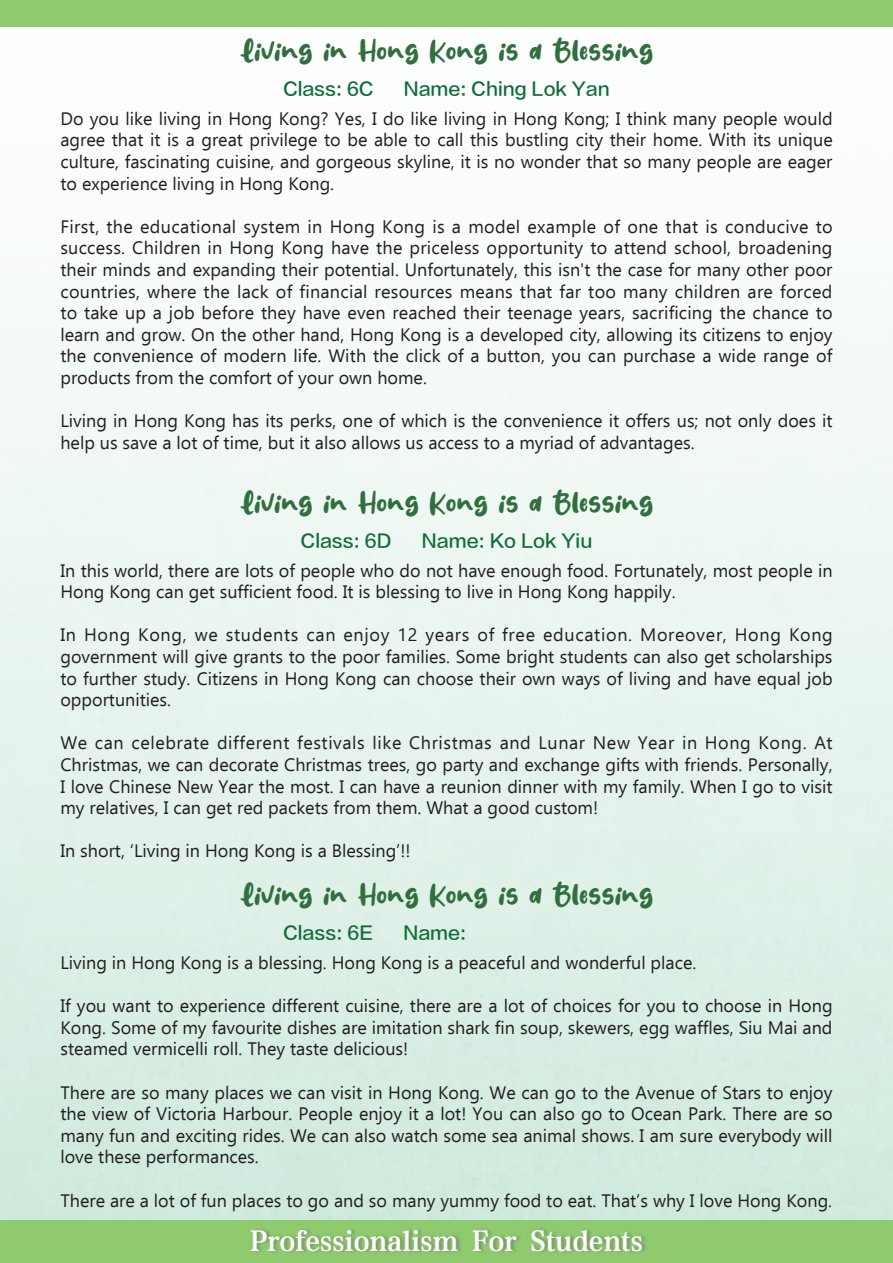
<style>
.page{position:relative;width:893px;height:1263px;background:#fff}
.page>*{position:absolute;margin:0;border:0;box-sizing:border-box;transform-origin:0 0}
.t1{font:33px "Fresh Lychee";letter-spacing:-.005em;color:#316f3e}
.t2{font:26.25px "FZZCYSB B51 0";color:#fff}
.t3{font:18px/21.6px "Ebrima";color:#231f20;text-align:justify}
.t4{font:18px "FZLTZHB B51 0";color:#0f6e38}
</style>
<div class="page">
<div style="left:0;top:0;width:893px;height:1232px;background:linear-gradient(to bottom,#fff,#d1eade)"></div>
<div style="left:0;top:0;width:893px;height:26px;background:#90ca6e"></div>
<div style="left:0;top:1221px;width:893px;height:42px;background:#90ca6e"></div>
<img style="left:254px;top:1229px;width:392px;height:24px">
<p class="t1" style="left:240px;top:32px;width:415px">Living in Hong Kong is a Blessing</p>
<p class="t4" style="left:283px;top:79px;width:92px">Class: 6C</p>
<p class="t4" style="left:403px;top:79px;width:208px">Name: Ching Lok Yan</p>
<p class="t3" style="left:60px;top:107px;width:774px">Do you like living in Hong Kong? Yes, I do like living in Hong Kong; I think many people would agree that it is a great privilege to be able to call this bustling city their home. With its unique culture, fascinating cuisine, and gorgeous skyline, it is no wonder that so many people are eager to experience living in Hong Kong.</p>
<p class="t3" style="left:60px;top:215px;width:774px">First, the educational system in Hong Kong is a model example of one that is conducive to success. Children in Hong Kong have the priceless opportunity to attend school, broadening their minds and expanding their potential. Unfortunately, this isn't the case for many other poor countries, where the lack of financial resources means that far too many children are forced to take up a job before they have even reached their teenage years, sacrificing the chance to learn and grow. On the other hand, Hong Kong is a developed city, allowing its citizens to enjoy the convenience of modern life. With the click of a button, you can purchase a wide range of products from the comfort of your own home.</p>
<p class="t3" style="left:60px;top:409px;width:774px">Living in Hong Kong has its perks, one of which is the convenience it offers us; not only does it help us save a lot of time, but it also allows us access to a myriad of advantages.</p>
<p class="t1" style="left:240px;top:484px;width:415px">Living in Hong Kong is a Blessing</p>
<p class="t4" style="left:300px;top:531px;width:93px">Class: 6D</p>
<p class="t4" style="left:422px;top:531px;width:172px">Name: Ko Lok Yiu</p>
<p class="t3" style="left:60px;top:559px;width:774px">In this world, there are lots of people who do not have enough food. Fortunately, most people in<br>Hong Kong can get sufficient food. It is blessing to live in Hong Kong happily.</p>
<p class="t3" style="left:60px;top:624px;width:774px">In Hong Kong, we students can enjoy 12 years of free education. Moreover, Hong Kong government will give grants to the poor families. Some bright students can also get scholarships to further study. Citizens in Hong Kong can choose their own ways of living and have equal job opportunities.</p>
<p class="t3" style="left:60px;top:732px;width:774px">We can celebrate different festivals like Christmas and Lunar New Year in Hong Kong. At Christmas, we can decorate Christmas trees, go party and exchange gifts with friends. Personally, I love Chinese New Year the most. I can have a reunion dinner with my family. When I go to visit my relatives, I can get red packets from them. What a good custom!</p>
<p class="t3" style="left:60px;top:840px;width:352px">In short, ‘Living in Hong Kong is a Blessing’!!</p>
<p class="t1" style="left:240px;top:876px;width:415px">Living in Hong Kong is a Blessing</p>
<p class="t4" style="left:283px;top:923px;width:92px">Class: 6E</p>
<p class="t4" style="left:403px;top:923px;width:65px">Name:</p>
<p class="t3" style="left:60px;top:951px;width:637px">Living in Hong Kong is a blessing. Hong Kong is a peaceful and wonderful place.</p>
<p class="t3" style="left:60px;top:994px;width:774px">If you want to experience different cuisine, there are a lot of choices for you to choose in Hong Kong. Some of my favourite dishes are imitation shark fin soup, skewers, egg waffles, Siu Mai and steamed vermicelli roll. They taste delicious!</p>
<p class="t3" style="left:60px;top:1081px;width:774px">There are so many places we can visit in Hong Kong. We can go to the Avenue of Stars to enjoy the view of Victoria Harbour. People enjoy it a lot! You can also go to Ocean Park. There are so many fun and exciting rides. We can also watch some sea animal shows. I am sure everybody will love these performances.</p>
<p class="t3" style="left:60px;top:1189px;width:773px">There are a lot of fun places to go and so many yummy food to eat. That’s why I love Hong Kong.</p>
<p class="t2" style="left:250px;top:1225px;width:394px">Professionalism For Students</p>
</div>
